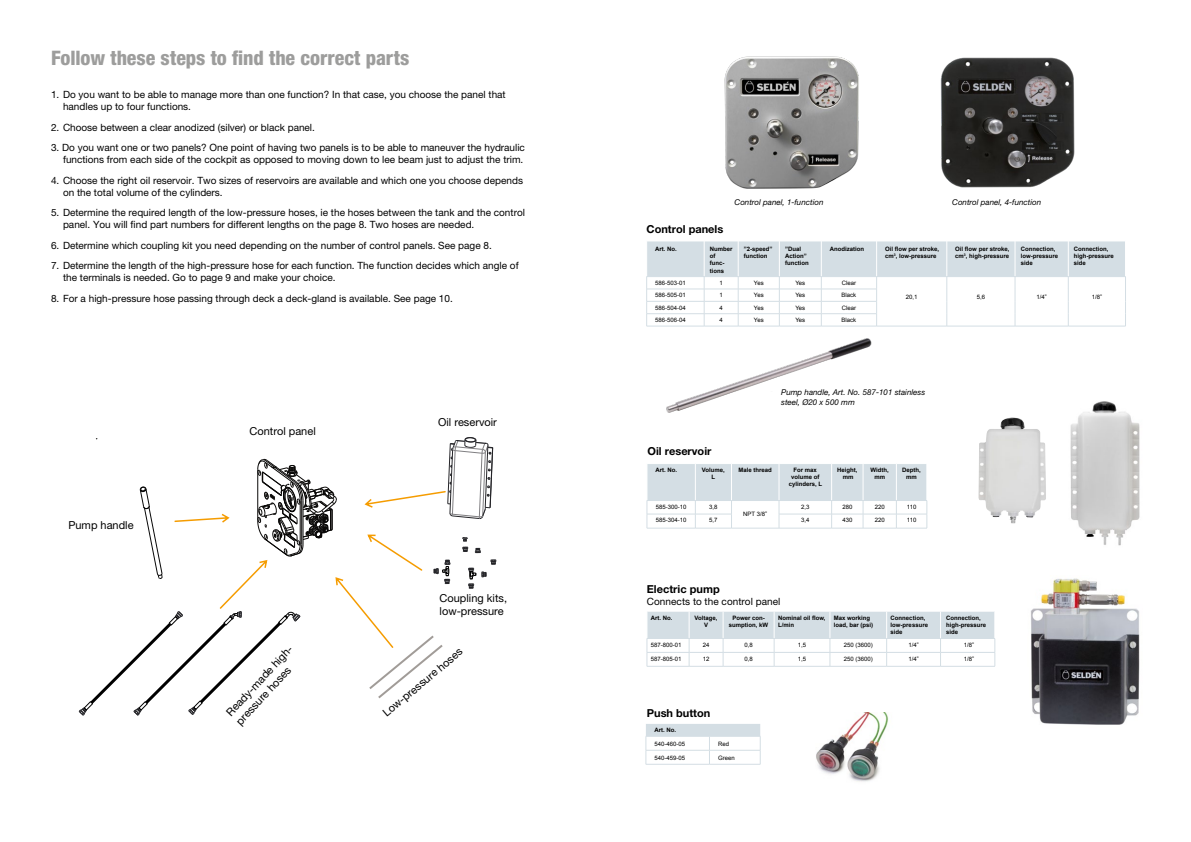
<style>
.page{position:relative;width:1191px;height:842px;background:#fff}
.page>*{position:absolute;margin:0;border:0;box-sizing:border-box;transform-origin:0 0}
.t1{font:800 condensed 20px "Helvetica Neue LT Pro";letter-spacing:-.005em;color:#9d9d9c}
.t2{font:11px/13.2px "Helvetica Neue LT Pro";color:#000}
.t3{font:700 11px "Helvetica Neue LT Pro";color:#000}
.t4{font:10px/12px "Helvetica Neue LT Pro";color:#000}
.t5{font:italic 8px/9.6px "Helvetica Neue LT Pro";color:#000}
.t6{font:700 6px/7.2px "Arial";color:#000}
.t7{font:6px "Arial";color:#000}
</style>
<div class="page">
<svg style="left:79px;top:437px;width:418px;height:279px"></svg>
<img style="left:1070px;top:401px;width:70px;height:145px">
<img style="left:978px;top:417px;width:60px;height:106px">
<img style="left:666px;top:338px;width:206px;height:75px">
<img style="left:724px;top:56px;width:135px;height:133px">
<img style="left:940px;top:57px;width:135px;height:131px">
<img style="left:1031px;top:578px;width:109px;height:147px">
<img style="left:816px;top:713px;width:73px;height:69px">
<svg style="left:647px;top:464px;width:280px;height:64px"></svg>
<hr style="left:647px;top:528px;width:48px;height:1px;background:#d4dee4">
<hr style="left:695px;top:528px;width:36px;height:1px;background:#d4dee4">
<hr style="left:731px;top:528px;width:48px;height:1px;background:#d4dee4">
<hr style="left:779px;top:528px;width:52px;height:1px;background:#d4dee4">
<hr style="left:831px;top:528px;width:32px;height:1px;background:#d4dee4">
<hr style="left:863px;top:528px;width:33px;height:1px;background:#d4dee4">
<hr style="left:896px;top:528px;width:31px;height:1px;background:#d4dee4">
<hr style="left:876px;top:326px;width:70px;height:1px;background:#d4dee4">
<hr style="left:946px;top:326px;width:69px;height:1px;background:#d4dee4">
<hr style="left:1015px;top:326px;width:53px;height:1px;background:#d4dee4">
<hr style="left:1068px;top:326px;width:57px;height:1px;background:#d4dee4">
<svg style="left:646px;top:241px;width:480px;height:85px"></svg>
<hr style="left:646px;top:326px;width:58px;height:1px;background:#d4dee4">
<hr style="left:704px;top:326px;width:34px;height:1px;background:#d4dee4">
<hr style="left:738px;top:326px;width:41px;height:1px;background:#d4dee4">
<hr style="left:779px;top:326px;width:42px;height:1px;background:#d4dee4">
<hr style="left:821px;top:326px;width:55px;height:1px;background:#d4dee4">
<svg style="left:647px;top:612px;width:348px;height:54px"></svg>
<hr style="left:647px;top:666px;width:42px;height:1px;background:#d4dee4">
<hr style="left:689px;top:666px;width:34px;height:1px;background:#d4dee4">
<hr style="left:723px;top:666px;width:51px;height:1px;background:#d4dee4">
<hr style="left:774px;top:666px;width:56px;height:1px;background:#d4dee4">
<hr style="left:830px;top:666px;width:56px;height:1px;background:#d4dee4">
<hr style="left:886px;top:666px;width:54px;height:1px;background:#d4dee4">
<hr style="left:940px;top:666px;width:55px;height:1px;background:#d4dee4">
<svg style="left:645px;top:724px;width:116px;height:40px"></svg>
<hr style="left:646px;top:764px;width:63px;height:1px;background:#d4dee4">
<hr style="left:709px;top:764px;width:51px;height:1px;background:#d4dee4">
<h1 class="t1" style="left:51px;top:46px;width:360px">Follow these steps to find the correct parts</h1>
<p class="t4" style="left:63px;top:89px;width:444px;text-indent:-12px">1. Do you want to be able to manage more than one function? In that case, you choose the panel that handles up to four functions.</p>
<p class="t4" style="left:51px;top:121px;width:265px">2. Choose between a clear anodized (silver) or black panel.</p>
<p class="t4" style="left:51px;top:142px;width:475px;text-align:right">3. Do you want one or two panels? One point of having two panels is to be able to maneuver the hydraulic functions from each side of the cockpit as opposed to moving down to lee beam just to adjust the trim.</p>
<p class="t4" style="left:63px;top:174px;width:461px;text-indent:-12px">4. Choose the right oil reservoir. Two sizes of reservoirs are available and which one you choose depends on the total volume of the cylinders.</p>
<p class="t4" style="left:63px;top:207px;width:463px;text-indent:-12px">5. Determine the required length of the low-pressure hoses, ie the hoses between the tank and the control panel. You will find part numbers for different lengths on the page 8. Two hoses are needed.</p>
<p class="t4" style="left:51px;top:239px;width:442px">6. Determine which coupling kit you need depending on the number of control panels. See page 8.</p>
<p class="t4" style="left:63px;top:260px;width:457px;text-indent:-12px">7. Determine the length of the high-pressure hose for each function. The function decides which angle of the terminals is needed. Go to page 9 and make your choice.</p>
<p class="t4" style="left:51px;top:292px;width:403px">8. For a high-pressure hose passing through deck a deck-gland is available. See page 10.</p>
<p class="t2" style="left:68px;top:518px;width:67px">Pump handle</p>
<p class="t2" style="left:249px;top:424px;width:68px">Control panel</p>
<p class="t2" style="left:438px;top:415px;width:60px">Oil reservoir</p>
<p class="t2" style="left:439px;top:591px;width:69px">Coupling kits, low-pressure</p>
<p class="t2" style="left:223px;top:709px;width:94px;rotate:-47deg">Ready-made high&shy;pressure hoses</p>
<p class="t2" style="left:380px;top:709px;width:102px;rotate:-40deg">Low-pressure hoses</p>
<p class="t3" style="left:646px;top:222px;width:78px">Control panels</p>
<p class="t5" style="left:734px;top:197px;width:90px">Control panel, 1-function</p>
<p class="t5" style="left:952px;top:197px;width:90px">Control panel, 4-function</p>
<p class="t6" style="left:655px;top:245px;width:23px">Art. No.</p>
<p class="t6" style="left:710px;top:245px;width:24px">Number of<br>func&shy;tions</p>
<p class="t6" style="left:744px;top:245px;width:30px">”2-speed” function</p>
<p class="t6" style="left:785px;top:245px;width:25px">”Dual<br>Action” function</p>
<p class="t6" style="left:830px;top:245px;width:36px">Anodization</p>
<p class="t6" style="left:885px;top:245px;width:56px">Oil flow per stroke, cm<sup>3</sup>, low-pressure</p>
<p class="t6" style="left:955px;top:245px;width:56px">Oil flow per stroke, cm<sup>3</sup>, high-pressure</p>
<p class="t6" style="left:1020px;top:245px;width:39px">Connection, low-pressure side</p>
<p class="t6" style="left:1074px;top:245px;width:42px">Connection, high-pressure side</p>
<p class="t7" style="left:655px;top:279px;width:32px">586-503-01</p>
<p class="t7" style="left:719px;top:279px;width:5px">1</p>
<p class="t7" style="left:754px;top:279px;width:11px">Yes</p>
<p class="t7" style="left:795px;top:279px;width:11px">Yes</p>
<p class="t7" style="left:841px;top:279px;width:16px">Clear</p>
<p class="t7" style="left:906px;top:293px;width:13px">20,1</p>
<p class="t7" style="left:976px;top:293px;width:10px">5,6</p>
<p class="t7" style="left:1036px;top:293px;width:12px">1/4”</p>
<p class="t7" style="left:1091px;top:293px;width:12px">1/8”</p>
<p class="t7" style="left:655px;top:291px;width:32px">586-505-01</p>
<p class="t7" style="left:719px;top:291px;width:5px">1</p>
<p class="t7" style="left:754px;top:291px;width:11px">Yes</p>
<p class="t7" style="left:795px;top:291px;width:11px">Yes</p>
<p class="t7" style="left:841px;top:291px;width:16px">Black</p>
<p class="t7" style="left:655px;top:304px;width:32px">586-504-04</p>
<p class="t7" style="left:719px;top:304px;width:5px">4</p>
<p class="t7" style="left:754px;top:304px;width:11px">Yes</p>
<p class="t7" style="left:795px;top:304px;width:11px">Yes</p>
<p class="t7" style="left:841px;top:304px;width:16px">Clear</p>
<p class="t7" style="left:655px;top:316px;width:32px">586-506-04</p>
<p class="t7" style="left:719px;top:316px;width:5px">4</p>
<p class="t7" style="left:754px;top:316px;width:11px">Yes</p>
<p class="t7" style="left:795px;top:316px;width:11px">Yes</p>
<p class="t7" style="left:841px;top:316px;width:16px">Black</p>
<p class="t3" style="left:647px;top:444px;width:65px">Oil reservoir</p>
<p class="t5" style="left:781px;top:387px;width:146px">Pump handle, Art. No. 587-101 stainless steel, Ø20 x 500 mm</p>
<p class="t6" style="left:655px;top:466px;width:23px">Art. No.</p>
<p class="t6" style="left:702px;top:466px;width:24px;text-align:center">Volume,<br>L</p>
<p class="t6" style="left:738px;top:466px;width:35px">Male thread</p>
<p class="t6" style="left:788px;top:466px;width:35px;text-align:center">For max volume of cylinders, L</p>
<p class="t6" style="left:837px;top:466px;width:22px;text-align:center">Height, mm</p>
<p class="t6" style="left:870px;top:466px;width:20px;text-align:center">Width, mm</p>
<p class="t6" style="left:902px;top:466px;width:20px;text-align:center">Depth, mm</p>
<p class="t7" style="left:656px;top:503px;width:32px">585-300-10</p>
<p class="t7" style="left:709px;top:503px;width:10px">3,8</p>
<p class="t7" style="left:743px;top:510px;width:25px">NPT 3/8”</p>
<p class="t7" style="left:801px;top:503px;width:10px">2,3</p>
<p class="t7" style="left:842px;top:503px;width:12px">280</p>
<p class="t7" style="left:874px;top:503px;width:12px">220</p>
<p class="t7" style="left:907px;top:503px;width:11px">110</p>
<p class="t7" style="left:656px;top:516px;width:32px">585-304-10</p>
<p class="t7" style="left:709px;top:516px;width:10px">5,7</p>
<p class="t7" style="left:801px;top:516px;width:10px">3,4</p>
<p class="t7" style="left:842px;top:516px;width:12px">430</p>
<p class="t7" style="left:874px;top:516px;width:12px">220</p>
<p class="t7" style="left:907px;top:516px;width:11px">110</p>
<p class="t3" style="left:647px;top:582px;width:74px">Electric pump</p>
<p class="t4" style="left:647px;top:595px;width:135px">Connects to the control panel</p>
<p class="t6" style="left:651px;top:615px;width:23px">Art. No.</p>
<p class="t6" style="left:694px;top:615px;width:24px;text-align:center">Voltage,<br>V</p>
<p class="t6" style="left:729px;top:615px;width:41px;text-align:center">Power con&shy;sumption, kW</p>
<p class="t6" style="left:778px;top:615px;width:49px">Nominal oil flow,<br>L/min</p>
<p class="t6" style="left:834px;top:615px;width:41px">Max working load, bar (psi)</p>
<p class="t6" style="left:890px;top:615px;width:39px">Connection, low-pressure side</p>
<p class="t6" style="left:946px;top:615px;width:42px">Connection, high-pressure side</p>
<p class="t7" style="left:651px;top:641px;width:32px">587-800-01</p>
<p class="t7" style="left:703px;top:641px;width:8px">24</p>
<p class="t7" style="left:744px;top:641px;width:10px">0,8</p>
<p class="t7" style="left:798px;top:641px;width:10px">1,5</p>
<p class="t7" style="left:843px;top:641px;width:31px">250 (3600)</p>
<p class="t7" style="left:908px;top:641px;width:12px">1/4”</p>
<p class="t7" style="left:964px;top:641px;width:12px">1/8”</p>
<p class="t7" style="left:651px;top:655px;width:32px">587-805-01</p>
<p class="t7" style="left:703px;top:655px;width:8px">12</p>
<p class="t7" style="left:744px;top:655px;width:10px">0,8</p>
<p class="t7" style="left:798px;top:655px;width:10px">1,5</p>
<p class="t7" style="left:843px;top:655px;width:31px">250 (3600)</p>
<p class="t7" style="left:908px;top:655px;width:12px">1/4”</p>
<p class="t7" style="left:964px;top:655px;width:12px">1/8”</p>
<p class="t3" style="left:647px;top:706px;width:65px">Push button</p>
<p class="t6" style="left:654px;top:727px;width:23px">Art. No.</p>
<p class="t7" style="left:654px;top:740px;width:32px">540-460-05</p>
<p class="t7" style="left:718px;top:740px;width:13px">Red</p>
<p class="t7" style="left:654px;top:754px;width:32px">540-459-05</p>
<p class="t7" style="left:718px;top:754px;width:18px">Green</p>
</div>
